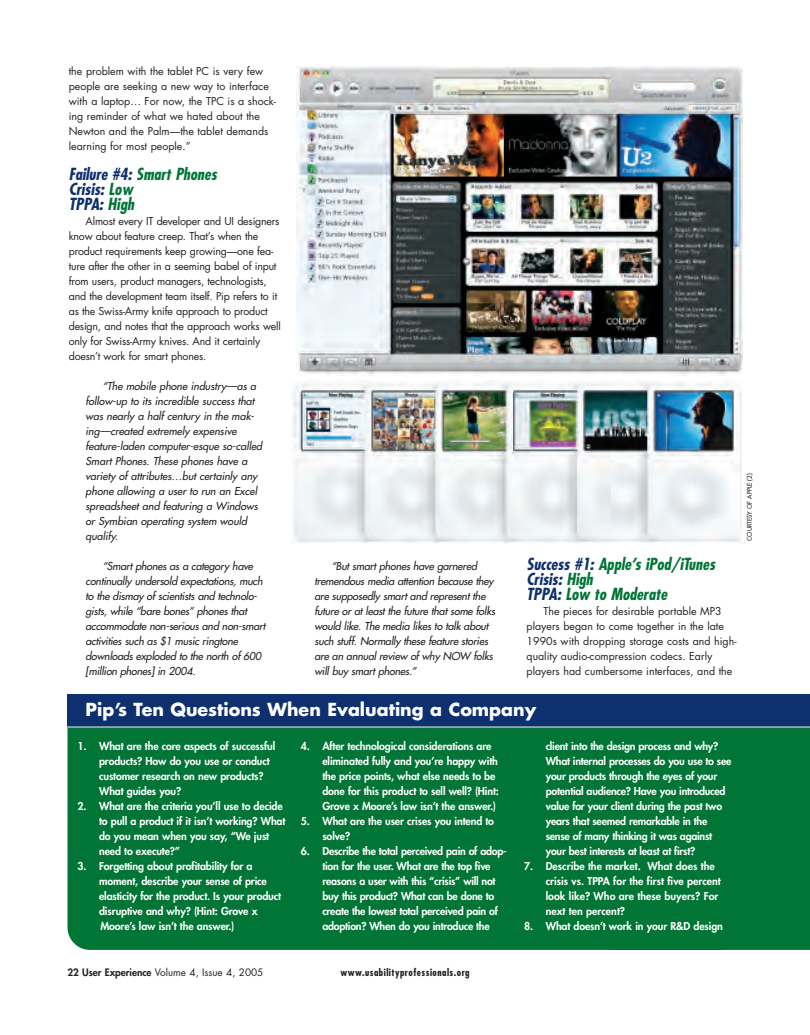
<style>
.page{position:relative;width:810px;height:1035px;background:#fff}
.page>*{position:absolute;margin:0;border:0;box-sizing:border-box;transform-origin:0 0}
.t1{font:700 17.5px "Futura";color:#fff}
.t2{font:italic 700 condensed 16.25px/15px "Futura";color:#007536}
.t3{font:italic 700 condensed 16.25px/15px "Futura";color:#0f306f}
.t4{font:800 10.62px/15px "Futura";letter-spacing:-.01em;color:#fff}
.t5{font:italic 10.62px/15px "Futura";letter-spacing:-.015em;color:#231f20}
.t6{font:10.62px/15px "Futura";letter-spacing:-.02em;color:#231f20}
.t7{font:10.62px/15px "Futura";color:#231f20}
.t8{font:10px "Futura";color:#231f20}
.t9{font:700 condensed 10px "Futura";letter-spacing:.05em;color:#231f20}
.t10{font:6.25px "Futura";color:#231f20}
.s1{color:#007536}
.s2{color:#0f306f}
.s3{font-weight:800}
</style>
<div class="page">
<div style="left:724px;top:728px;width:86px;height:222px;background:#007536"></div>
<img style="left:291px;top:380px;width:451px;height:163px">
<img style="left:297px;top:66px;width:445px;height:310px">
<div style="left:68px;top:697px;width:674px;height:253px;background:#007536;border-radius:22px"></div>
<div style="left:68px;top:694px;width:742px;height:33px;background:#0f306f"></div>
<hr style="left:60px;top:727px;width:750px;height:1px;background:#fff">
<p class="t7" style="left:69px;top:65px;width:209px">the problem with the tablet PC is very few people are seeking a new way to interface with a laptop… For now, the TPC is a shock&shy;ing reminder of what we hated about the Newton and the Palm—the tablet demands learning for most people.”</p>
<h2 class="t3" style="left:69px;top:168px;width:150px">Failure #4: <span class="s1">Smart Phones<br></span>Crisis: <span class="s1">Low<br></span>TPPA: <span class="s1">High</span></h2>
<p class="t6" style="left:69px;top:215px;width:214px;text-indent:17px">Almost every IT developer and UI designers know about feature creep. That’s when the product requirements keep growing—one fea&shy;ture after the other in a seeming babel of input from users, product managers, technologists, and the development team itself. Pip refers to it as the Swiss-Army knife approach to product design, and notes that the approach works well only for Swiss-Army knives. And it certainly doesn’t work for smart phones.</p>
<p class="t5" style="left:86px;top:379px;width:178px;text-indent:17px">“The mobile phone industry—as a follow-up to its incredible success that was nearly a half century in the mak&shy;ing—created extremely expensive feature-laden computer-esque so-called Smart Phones. These phones have a variety of attributes…but certainly any phone allowing a user to run an Excel spreadsheet and featuring a Windows or Symbian operating system would qualify.</p>
<p class="t5" style="left:86px;top:559px;width:181px;text-indent:17px">“Smart phones as a category have continually undersold expectations, much to the dismay of scientists and technolo&shy;gists, while “bare bones” phones that accommodate non-serious and non-smart activities such as $1 music ringtone downloads exploded to the north of 600 [million phones] in 2004.</p>
<p class="t5" style="left:315px;top:559px;width:182px;text-indent:17px">“But smart phones have garnered tremendous media attention because they are supposedly smart and represent the future or at least the future that some folks would like. The media likes to talk about such stuff. Normally these feature stories are an annual review of why NOW folks will buy smart phones.”</p>
<h2 class="t2" style="left:527px;top:558px;width:190px"><span class="s2">Success #1:</span> Apple’s iPod/iTunes<br><span class="s2">Crisis:</span> High<br><span class="s2">TPPA:</span> Low to Moderate</h2>
<p class="t7" style="left:527px;top:605px;width:211px;text-indent:17px">The pieces for desirable portable MP3 players began to come together in the late 1990s with dropping storage costs and high&shy;quality audio-compression codecs. Early players had cumbersome interfaces, and the</p>
<h1 class="t1" style="left:86px;top:701px;width:452px">Pip’s Ten Questions When Evaluating a Company</h1>
<p class="t4" style="left:99px;top:739px;width:178px;text-indent:-22px">1. What are the core aspects of successful products? How do you use or conduct customer research on new products?<br>What guides you?</p>
<p class="t4" style="left:99px;top:799px;width:188px;text-indent:-22px">2. What are the criteria you’ll use to decide to pull a product if it isn’t working? What do you mean when you say, “We just need to execute?”</p>
<p class="t4" style="left:99px;top:859px;width:183px;text-indent:-22px">3. Forgetting about profitability for a moment, describe your sense of price elasticity for the product. Is your product disruptive and why? (Hint: Grove x Moore’s law isn’t the answer.)</p>
<p class="t4" style="left:322px;top:739px;width:178px;text-indent:-22px">4. After technological considerations are eliminated fully and you’re happy with the price points, what else needs to be done for this product to sell well? (Hint:<br>Grove x Moore’s law isn’t the answer.)</p>
<p class="t4" style="left:322px;top:814px;width:173px;text-indent:-22px">5. What are the user crises you intend to solve?</p>
<p class="t4" style="left:322px;top:844px;width:186px;text-indent:-22px">6. Describe the total perceived pain of adop&shy;tion for the user. What are the top five reasons a user with this “crisis” will not buy this product? What can be done to create the lowest total perceived pain of adoption? When do you introduce the</p>
<p class="t4" style="left:546px;top:739px;width:187px">client into the design process and why?<br>What internal processes do you use to see your products through the eyes of your potential audience? Have you introduced value for your client during the past two years that seemed remarkable in the sense of many thinking it was against your best interests at least at first?</p>
<p class="t4" style="left:546px;top:859px;width:177px;text-indent:-22px">7. Describe the market. What does the crisis vs. TPPA for the first five percent look like? Who are these buyers? For next ten percent?</p>
<p class="t4" style="left:524px;top:919px;width:200px">8. What doesn’t work in your R&amp;D design</p>
<p class="t10" style="left:746px;top:541px;width:69px;rotate:-90deg">COURTESY OF APPLE (2)</p>
<p class="t8" style="left:67px;top:968px;width:198px"><span class="s3">22 User Experience</span> Volume 4, Issue 4, 2005</p>
<p class="t9" style="left:340px;top:968px;width:131px">www.usabilityprofessionals.org</p>
</div>
